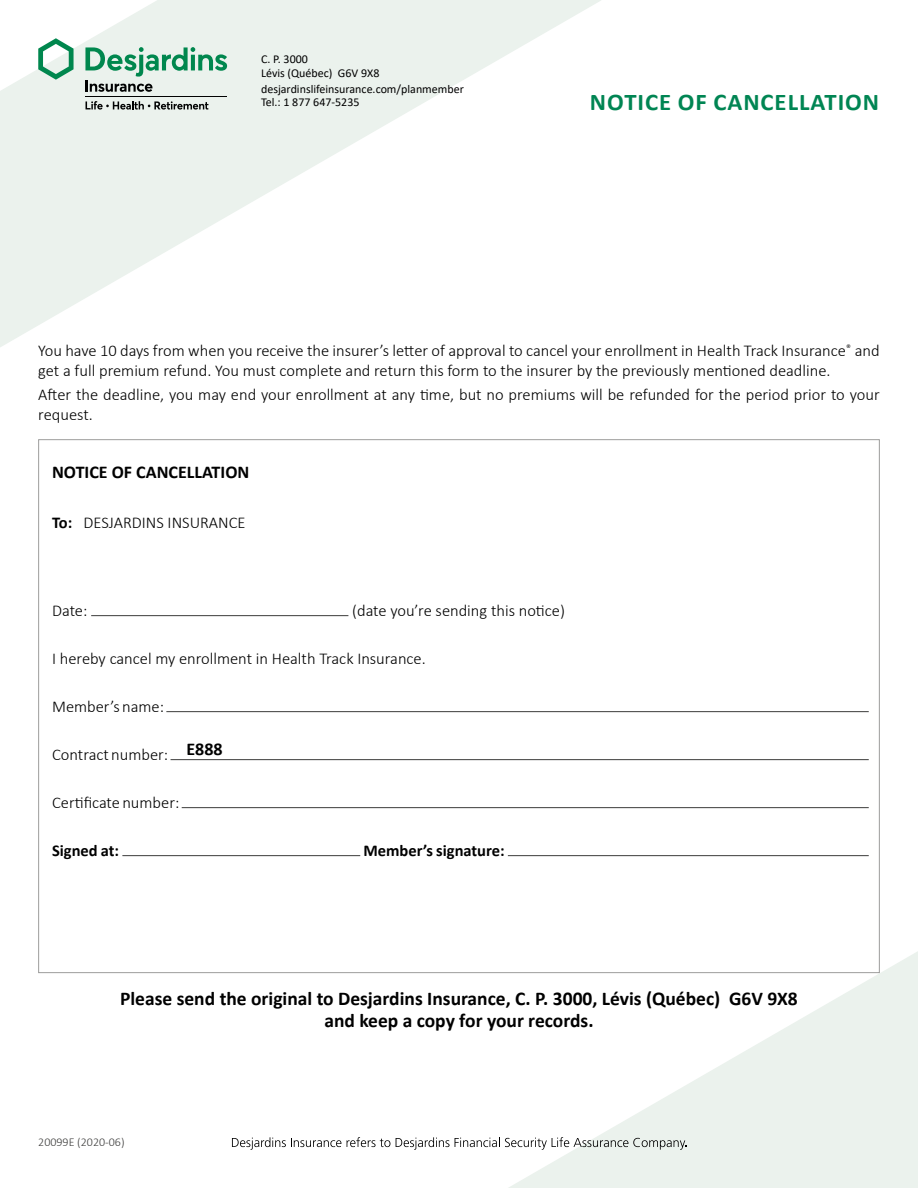
<style>
.page{position:relative;width:918px;height:1188px;background:#fff}
.page>*{position:absolute;margin:0;border:0;box-sizing:border-box;transform-origin:0 0}
.t1{font:700 24px "Calibri";letter-spacing:.04em;color:#008553}
.t2{font:700 19.5px/22.2px "Calibri";color:#000;text-align:center}
.t3{font:700 18px "Calibri";color:#000}
.t4{font:300 16.5px/19.8px "Calibri";color:#000}
.t5{font:700 16.5px "Calibri";color:#000}
.t6{font:12px/13.5px "Calibri";color:#000}
.t7{font:300 12px "Calibri";color:#3c3c3b}
.s1{font-weight:700}
</style>
<div class="page">
<svg style="left:0;top:0;width:601px;height:347px"></svg>
<svg style="left:508px;top:951px;width:410px;height:237px;fill:#ebf2ed"></svg>
<hr style="left:91px;top:615px;width:257px;height:1px;background:#3c3c3b">
<hr style="left:166px;top:711px;width:703px;height:1px;background:#3c3c3b">
<hr style="left:171px;top:759px;width:698px;height:1px;background:#3c3c3b">
<hr style="left:182px;top:807px;width:687px;height:1px;background:#3c3c3b">
<hr style="left:122px;top:855px;width:238px;height:1px;background:#3c3c3b">
<hr style="left:508px;top:855px;width:361px;height:1px;background:#3c3c3b">
<svg style="left:86px;top:101px;width:123px;height:9px"></svg>
<hr style="left:86px;top:96px;width:141px;height:1px;background:#010202">
<svg style="left:38px;top:38px;width:36px;height:42px"></svg>
<svg style="left:85px;top:47px;width:142px;height:45px;background:#aacebd"></svg>
<svg style="left:232px;top:1137px;width:109px;height:13px"></svg>
<svg style="left:347px;top:1137px;width:43px;height:10px"></svg>
<svg style="left:396px;top:1137px;width:290px;height:13px"></svg>
<p class="t6" style="left:261px;top:52px;width:120px">C. P. 3000<br>Lévis (Québec) G6V 9X8</p>
<p class="t6" style="left:261px;top:82px;width:204px">desjardinslifeinsurance.com/planmember<br>Tel.: 1 877 647-5235</p>
<h1 class="t1" style="left:590px;top:85px;width:291px">NOTICE OF CANCELLATION</h1>
<p class="t4" style="left:38px;top:341px;width:843px">You have 10 days from when you receive the insurer’s letter of approval to cancel your enrollment in Health Track Insurance<sup>®</sup> and get a full premium refund. You must complete and return this form to the insurer by the previously mentioned deadline.</p>
<p class="t4" style="left:38px;top:385px;width:843px">After the deadline, you may end your enrollment at any time, but no premiums will be refunded for the period prior to your request.</p>
<p class="t3" style="left:52px;top:459px;width:199px">NOTICE OF CANCELLATION</p>
<p class="t4" style="left:52px;top:513px;width:195px"><span class="s1">To:</span> DESJARDINS INSURANCE</p>
<p class="t4" style="left:52px;top:600px;width:37px">Date:</p>
<p class="t4" style="left:352px;top:600px;width:214px">(date you’re sending this notice)</p>
<p class="t4" style="left:52px;top:648px;width:375px">I hereby cancel my enrollment in Health Track Insurance.</p>
<p class="t4" style="left:52px;top:696px;width:113px">Member’s name:</p>
<p class="t4" style="left:52px;top:744px;width:118px">Contract number:</p>
<p class="t4" style="left:52px;top:792px;width:129px">Certificate number:</p>
<p class="t5" style="left:52px;top:839px;width:69px">Signed at:</p>
<p class="t5" style="left:363px;top:839px;width:143px">Member’s signature:</p>
<p class="t3" style="left:186px;top:737px;width:38px">E888</p>
<p class="t2" style="left:120px;top:987px;width:679px">Please send the original to Desjardins Insurance, C. P. 3000, Lévis (Québec) G6V 9X8 and keep a copy for your records.</p>
<p class="t7" style="left:38px;top:1134px;width:88px">20099E (2020-06)</p>
</div>
